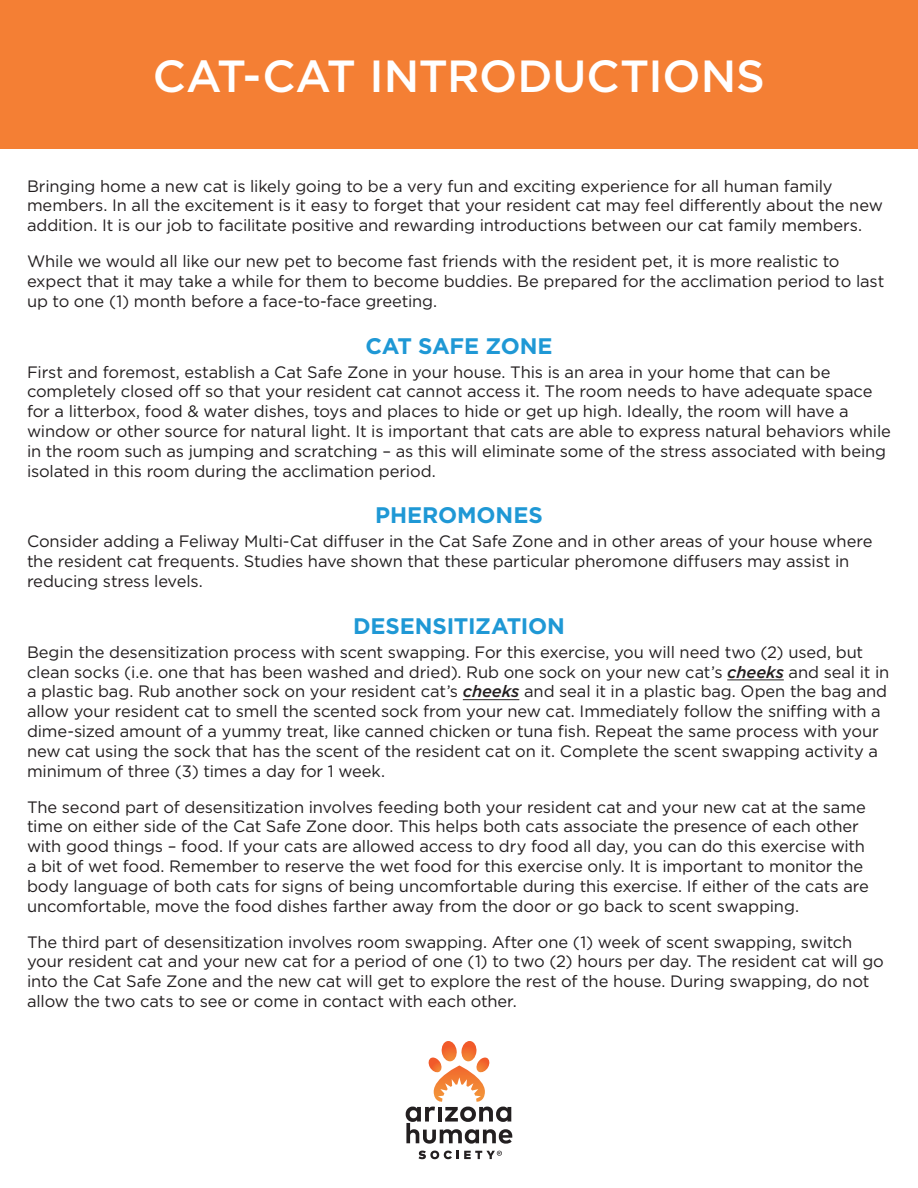
<style>
.page{position:relative;width:918px;height:1188px;background:#fff}
.page>*{position:absolute;margin:0;border:0;box-sizing:border-box;transform-origin:0 0}
.t1{font:500 45px "Gotham";letter-spacing:-.005em;color:#fff}
.t2{font:700 22.5px "Gotham";letter-spacing:-.005em;color:#1f98d5}
.t3{font:16.5px/19.8px "Gotham";letter-spacing:-.01em;color:#231f20}
.s1{font-weight:500;font-style:italic}
</style>
<div class="page">
<hr style="left:727px;top:680px;width:57px;height:1px;background:#231f20">
<hr style="left:463px;top:699px;width:56px;height:1px;background:#231f20">
<div style="left:0;top:0;width:918px;height:148px;background:#f47f34"></div>
<svg style="left:406px;top:1041px;width:106px;height:103px"></svg>
<svg style="left:419px;top:1151px;width:83px;height:8px"></svg>
<p class="t1" style="left:153px;top:47px;width:614px">CAT-CAT INTRODUCTIONS</p>
<p class="t3" style="left:27px;top:176px;width:857px">Bringing home a new cat is likely going to be a very fun and exciting experience for all human family members. In all the excitement is it easy to forget that your resident cat may feel differently about the new addition. It is our job to facilitate positive and rewarding introductions between our cat family members.</p>
<p class="t3" style="left:27px;top:251px;width:859px">While we would all like our new pet to become fast friends with the resident pet, it is more realistic to expect that it may take a while for them to become buddies. Be prepared for the acclimation period to last up to one (1) month before a face-to-face greeting.</p>
<p class="t2" style="left:365px;top:331px;width:189px">CAT SAFE ZONE</p>
<p class="t3" style="left:27px;top:362px;width:866px">First and foremost, establish a Cat Safe Zone in your house. This is an area in your home that can be completely closed off so that your resident cat cannot access it. The room needs to have adequate space for a litterbox, food &amp; water dishes, toys and places to hide or get up high. Ideally, the room will have a window or other source for natural light. It is important that cats are able to express natural behaviors while in the room such as jumping and scratching – as this will eliminate some of the stress associated with being isolated in this room during the acclimation period.</p>
<p class="t2" style="left:375px;top:501px;width:169px">PHEROMONES</p>
<p class="t3" style="left:27px;top:531px;width:847px">Consider adding a Feliway Multi-Cat diffuser in the Cat Safe Zone and in other areas of your house where the resident cat frequents. Studies have shown that these particular pheromone diffusers may assist in reducing stress levels.</p>
<p class="t2" style="left:353px;top:611px;width:213px">DESENSITIZATION</p>
<p class="t3" style="left:27px;top:642px;width:864px">Begin the desensitization process with scent swapping. For this exercise, you will need two (2) used, but clean socks (i.e. one that has been washed and dried). Rub one sock on your new cat’s <span class="s1">cheeks</span> and seal it in a plastic bag. Rub another sock on your resident cat’s <span class="s1">cheeks</span> and seal it in a plastic bag. Open the bag and allow your resident cat to smell the scented sock from your new cat. Immediately follow the sniffing with a dime-sized amount of a yummy treat, like canned chicken or tuna fish. Repeat the same process with your new cat using the sock that has the scent of the resident cat on it. Complete the scent swapping activity a minimum of three (3) times a day for 1 week.</p>
<p class="t3" style="left:27px;top:797px;width:843px">The second part of desensitization involves feeding both your resident cat and your new cat at the same time on either side of the Cat Safe Zone door. This helps both cats associate the presence of each other with good things – food. If your cats are allowed access to dry food all day, you can do this exercise with a bit of wet food. Remember to reserve the wet food for this exercise only. It is important to monitor the body language of both cats for signs of being uncomfortable during this exercise. If either of the cats are uncomfortable, move the food dishes farther away from the door or go back to scent swapping.</p>
<p class="t3" style="left:27px;top:932px;width:858px">The third part of desensitization involves room swapping. After one (1) week of scent swapping, switch your resident cat and your new cat for a period of one (1) to two (2) hours per day. The resident cat will go into the Cat Safe Zone and the new cat will get to explore the rest of the house. During swapping, do not allow the two cats to see or come in contact with each other.</p>
</div>
